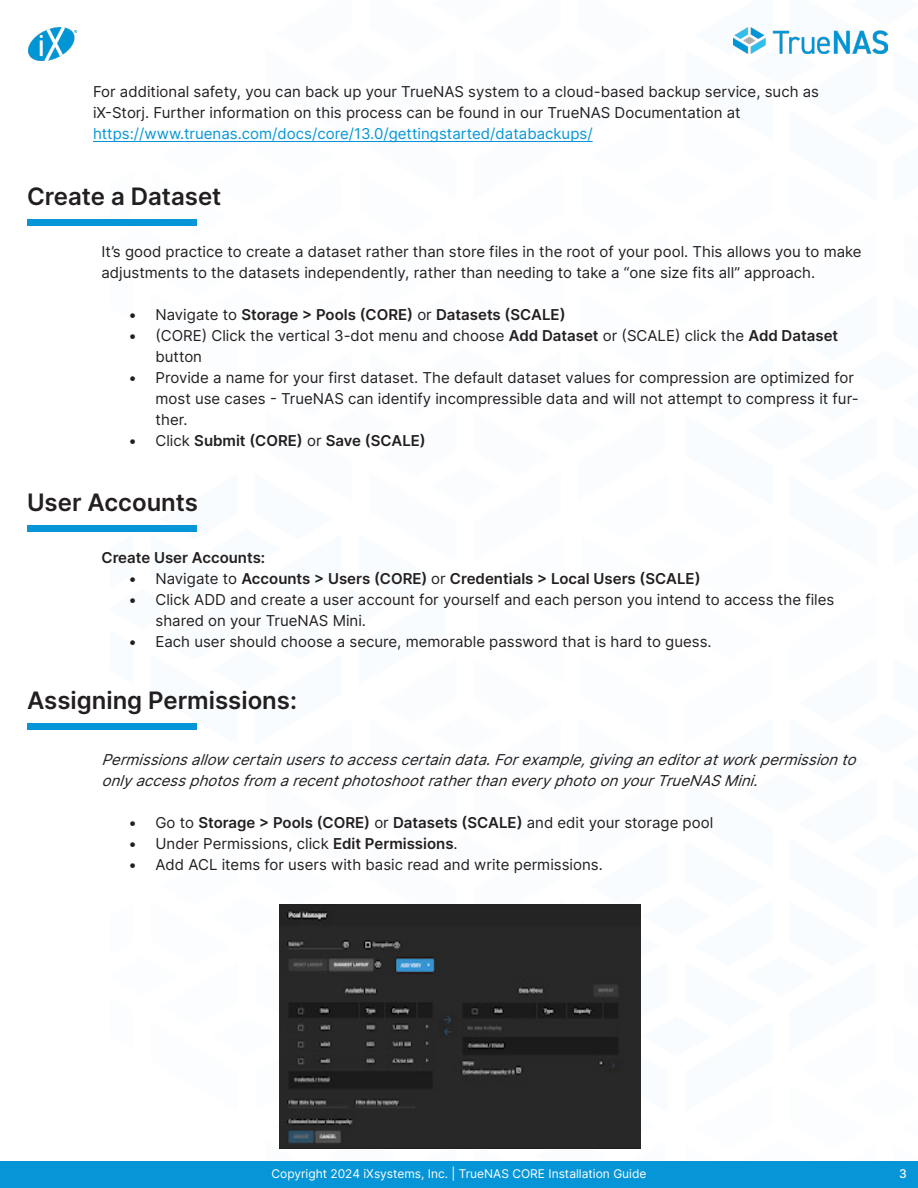
<style>
.page{position:relative;width:918px;height:1188px;background:#fff}
.page>*{position:absolute;margin:0;border:0;box-sizing:border-box;transform-origin:0 0}
.t1{font:600 24px "Inter";color:#231f20}
.t2{font:15px/21px "Inter";color:#231f20}
.t3{font:600 15px "Inter";color:#231f20}
.t4{font:italic 15px/21px "Inter";color:#231f20}
.t5{font:15px "Inter";color:#0696d7}
.t6{font:12px "Inter";color:#fff}
.t7{font:500 12px "Inter";color:#fff}
.s1{font-weight:400}
.s2{font-weight:600}
</style>
<div class="page">
<img style="left:29px;top:27px;width:48px;height:33px">
<img style="left:734px;top:27px;width:154px;height:26px">
<div style="left:0;top:1161px;width:918px;height:27px;background:#0696d7"></div>
<div style="left:27px;top:724px;width:170px;height:6px;background:#0696d7"></div>
<img style="left:279px;top:904px;width:362px;height:244px">
<div style="left:27px;top:219px;width:170px;height:6px;background:#0696d7"></div>
<div style="left:27px;top:525px;width:170px;height:6px;background:#0696d7"></div>
<hr style="left:93px;top:141px;width:500px;height:1px;background:#0696d7">
<p class="t2" style="left:93px;top:81px;width:728px">For additional safety, you can back up your TrueNAS system to a cloud-based backup service, such as</p>
<p class="t2" style="left:93px;top:102px;width:649px">iX-Storj. Further information on this process can be found in our TrueNAS Documentation at</p>
<p class="t5" style="left:93px;top:123px;width:501px">https://www.truenas.com/docs/core/13.0/gettingstarted/databackups/</p>
<p class="t1" style="left:27px;top:178px;width:196px">Create a Dataset</p>
<p class="t2" style="left:102px;top:240px;width:762px">It’s good practice to create a dataset rather than store files in the root of your pool. This allows you to make adjustments to the datasets independently, rather than needing to take a “one size fits all” approach.</p>
<p class="t3" style="left:129px;top:303px;width:439px"><span class="s1">• Navigate to</span> Storage &gt; Pools (CORE) <span class="s1">or</span> Datasets (SCALE)</p>
<p class="t2" style="left:156px;top:324px;width:684px;text-indent:-27px">• (CORE) Click the vertical 3-dot menu and choose <span class="s2">Add Dataset</span> or (SCALE) click the <span class="s2">Add Dataset </span>button</p>
<p class="t2" style="left:156px;top:366px;width:705px;text-indent:-27px">• Provide a name for your first dataset. The default dataset values for compression are optimized for most use cases - TrueNAS can identify incompressible data and will not attempt to compress it fur&shy;ther.</p>
<p class="t3" style="left:129px;top:429px;width:299px"><span class="s1">• Click</span> Submit (CORE) <span class="s1">or</span> Save (SCALE)</p>
<p class="t1" style="left:27px;top:484px;width:173px">User Accounts</p>
<p class="t3" style="left:102px;top:546px;width:165px">Create User Accounts:</p>
<p class="t3" style="left:129px;top:567px;width:574px"><span class="s1">• Navigate to</span> Accounts &gt; Users (CORE) <span class="s1">or</span> Credentials &gt; Local Users (SCALE)</p>
<p class="t2" style="left:156px;top:588px;width:680px;text-indent:-27px">• Click ADD and create a user account for yourself and each person you intend to access the files shared on your TrueNAS Mini.</p>
<p class="t2" style="left:129px;top:630px;width:585px">• Each user should choose a secure, memorable password that is hard to guess.</p>
<p class="t1" style="left:27px;top:682px;width:272px">Assigning Permissions:</p>
<p class="t4" style="left:102px;top:749px;width:762px">Permissionsallowcertainuserstoaccesscertaindata.Forexample,givinganeditoratworkpermissionto onlyaccessphotosfrom arecentphotoshootratherthaneveryphotoonyourTrueNASMini.</p>
<p class="t3" style="left:129px;top:812px;width:586px"><span class="s1">• Go to</span> Storage &gt; Pools (CORE) <span class="s1">or</span> Datasets (SCALE) <span class="s1">and edit your storage pool</span></p>
<p class="t2" style="left:129px;top:833px;width:331px">• Under Permissions, click <span class="s2">Edit Permissions</span>.</p>
<p class="t2" style="left:129px;top:854px;width:476px">• Add ACL items for users with basic read and write permissions.</p>
<p class="t6" style="left:271px;top:1165px;width:377px">Copyright 2024 iXsystems, Inc. | TrueNAS CORE Installation Guide</p>
<p class="t7" style="left:899px;top:1165px;width:9px">3</p>
</div>
